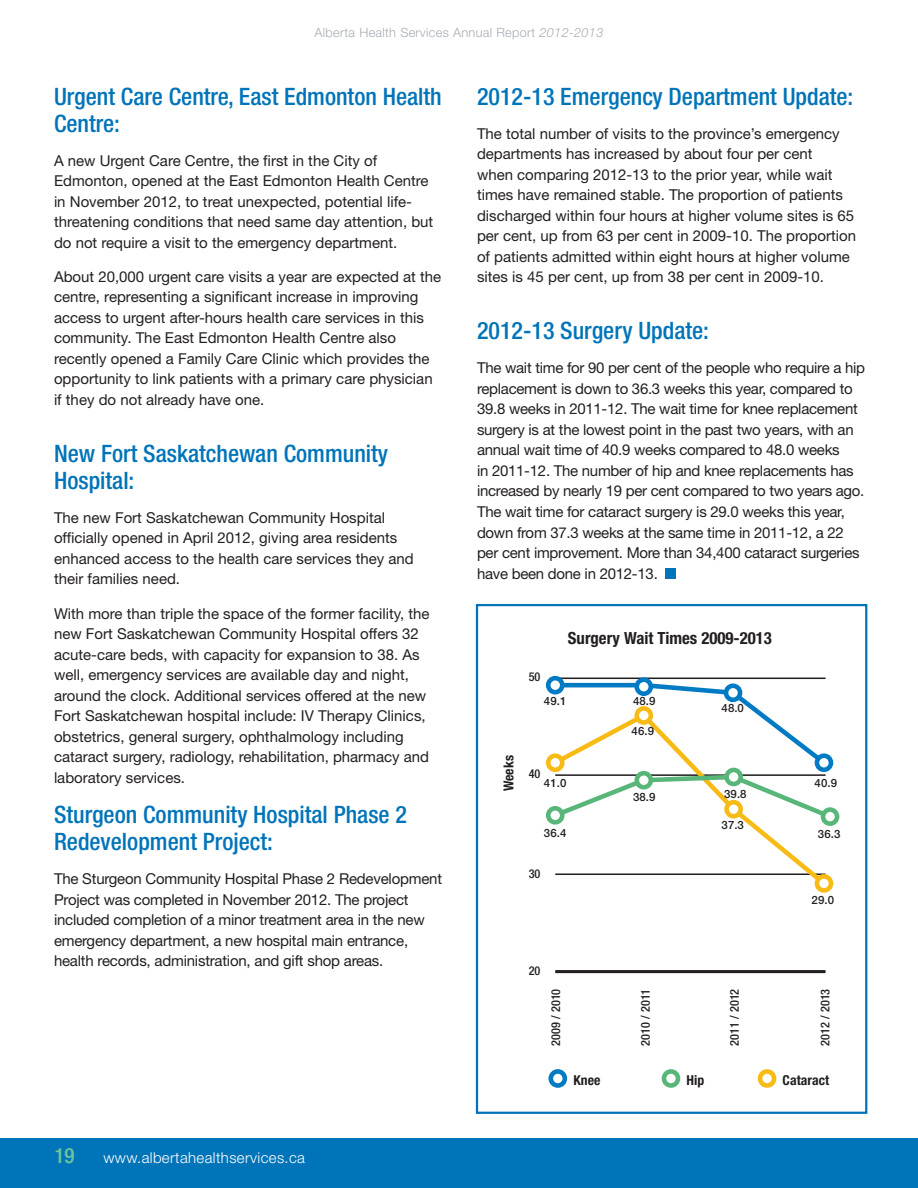
<style>
.page{position:relative;width:918px;height:1188px;background:#fff}
.page>*{position:absolute;margin:0;border:0;box-sizing:border-box;transform-origin:0 0}
.small_purple_header{font:500 condensed 24px/27px "Helvetica Neue LT Std";color:#0074b9}
.t1{font:500 condensed 21px "Helvetica Neue LT Std";color:#6ec598}
.t2{font:700 condensed 16.8px "Helvetica Neue LT Std";color:#231f20}
.t3{font:15px/20.5px "Helvetica Neue LT Std";color:#231f20}
.t4{font:15px/20.5px "Helvetica Neue LT Std";letter-spacing:-.02em;color:#231f20}
.t5{font:300 15px "Helvetica Neue LT Std";letter-spacing:.025em;color:#fff}
.t6{font:700 condensed 13.65px "Helvetica Neue LT Std";letter-spacing:.005em;color:#231f20}
.t7{font:300 12.75px "Helvetica Neue LT Std";letter-spacing:.025em;color:#a6acb4}
.t8{font:500 condensed 12.15px "Helvetica Neue LT Std";letter-spacing:.005em;color:#231f20}
.t9{font:500 11.4px "Helvetica Neue LT Std";letter-spacing:.005em;color:#231f20}
.s1{font-style:italic}
</style>
<div class="page">
<div style="left:0;top:1138px;width:918px;height:50px;background:#0074b9"></div>
<div style="left:665px;top:568px;width:11px;height:11px;background:#0074b9"></div>
<hr style="left:555px;top:970px;width:271px;height:3px;background:#231f20">
<hr style="left:555px;top:678px;width:271px;height:1px;background:#231f20">
<div style="left:546px;top:676px;width:19px;height:18px;border:5px solid #007bc3;border-radius:50%"></div>
<div style="left:634px;top:677px;width:19px;height:19px;border:5px solid #007bc3;border-radius:50%"></div>
<svg style="left:555px;top:823px;width:275px;height:67px"></svg>
<div style="left:546px;top:753px;width:19px;height:19px;border:5px solid #f8bb15;border-radius:50%"></div>
<div style="left:817px;top:876px;width:14px;height:14px;background:#fff;border-radius:50%"></div>
<div style="left:815px;top:874px;width:18px;height:19px;border:5px solid #f8bb15;border-radius:50%"></div>
<div style="left:549px;top:1069px;width:18px;height:19px;border:5px solid #007bc3;border-radius:50%"></div>
<div style="left:662px;top:1069px;width:18px;height:19px;border:5px solid #58b679;border-radius:50%"></div>
<div style="left:758px;top:1069px;width:18px;height:19px;border:5px solid #f8bb15;border-radius:50%"></div>
<svg style="left:549px;top:681px;width:287px;height:142px"></svg>
<div style="left:548px;top:808px;width:14px;height:14px;background:#fff;border-radius:50%"></div>
<div style="left:546px;top:806px;width:19px;height:19px;border:5px solid #58b679;border-radius:50%"></div>
<div style="left:637px;top:773px;width:14px;height:14px;background:#fff;border-radius:50%"></div>
<div style="left:634px;top:771px;width:19px;height:19px;border:5px solid #58b679;border-radius:50%"></div>
<div style="left:727px;top:770px;width:14px;height:14px;background:#fff;border-radius:50%"></div>
<div style="left:724px;top:768px;width:19px;height:18px;border:5px solid #58b679;border-radius:50%"></div>
<div style="left:823px;top:810px;width:14px;height:14px;background:#fff;border-radius:50%"></div>
<div style="left:821px;top:807px;width:18px;height:19px;border:5px solid #58b679;border-radius:50%"></div>
<div style="left:476px;top:604px;width:391px;height:510px;border:2px solid #0074b9"></div>
<p class="t7" style="left:315px;top:25px;width:290px">Alberta Health Services Annual Report <span class="s1">2012-2013</span></p>
<p class="small_purple_header" style="left:54px;top:83px;width:389px">Urgent Care Centre, East Edmonton Health<br>Centre:</p>
<p class="t3" style="left:54px;top:150px;width:381px">A new Urgent Care Centre, the first in the City of Edmonton, opened at the East Edmonton Health Centre in November 2012, to treat unexpected, potential life&shy;threatening conditions that need same day attention, but do not require a visit to the emergency department.</p>
<p class="t3" style="left:54px;top:266px;width:389px">About 20,000 urgent care visits a year are expected at the centre, representing a significant increase in improving access to urgent after-hours health care services in this community. The East Edmonton Health Centre also recently opened a Family Care Clinic which provides the opportunity to link patients with a primary care physician if they do not already have one.</p>
<p class="small_purple_header" style="left:54px;top:440px;width:336px">New Fort Saskatchewan Community<br>Hospital:</p>
<p class="t3" style="left:54px;top:507px;width:361px">The new Fort Saskatchewan Community Hospital officially opened in April 2012, giving area residents enhanced access to the health care services they and their families need.</p>
<p class="t3" style="left:54px;top:603px;width:377px">With more than triple the space of the former facility, the new Fort Saskatchewan Community Hospital offers 32 acute-care beds, with capacity for expansion to 38. As well, emergency services are available day and night, around the clock. Additional services offered at the new Fort Saskatchewan hospital include: IV Therapy Clinics, obstetrics, general surgery, ophthalmology including cataract surgery, radiology, rehabilitation, pharmacy and laboratory services.</p>
<p class="small_purple_header" style="left:54px;top:801px;width:355px">Sturgeon Community Hospital Phase 2<br>Redevelopment Project:</p>
<p class="t3" style="left:54px;top:868px;width:390px">The Sturgeon Community Hospital Phase 2 Redevelopment Project was completed in November 2012. The project included completion of a minor treatment area in the new emergency department, a new hospital main entrance, health records, administration, and gift shop areas.</p>
<h2 class="t1" style="left:55px;top:1143px;width:22px">19</h2>
<p class="t5" style="left:104px;top:1149px;width:203px">www.albertahealthservices.ca</p>
<p class="small_purple_header" style="left:477px;top:83px;width:378px">2012-13 Emergency Department Update:</p>
<p class="t3" style="left:477px;top:123px;width:381px">The total number of visits to the province’s emergency departments has increased by about four per cent<br>when comparing 2012-13 to the prior year, while wait times have remained stable. The proportion of patients discharged within four hours at higher volume sites is 65 per cent, up from 63 per cent in 2009-10. The proportion of patients admitted within eight hours at higher volume sites is 45 per cent, up from 38 per cent in 2009-10.</p>
<p class="small_purple_header" style="left:477px;top:317px;width:234px">2012-13 Surgery Update:</p>
<p class="t4" style="left:477px;top:358px;width:390px">The wait time for 90 per cent of the people who require a hip replacement is down to 36.3 weeks this year, compared to 39.8 weeks in 2011-12. The wait time for knee replacement surgery is at the lowest point in the past two years, with an annual wait time of 40.9 weeks compared to 48.0 weeks<br>in 2011-12. The number of hip and knee replacements has increased by nearly 19 per cent compared to two years ago.<br>The wait time for cataract surgery is 29.0 weeks this year, down from 37.3 weeks at the same time in 2011-12, a 22 per cent improvement. More than 34,400 cataract surgeries have been done in 2012-13.</p>
<p class="t8" style="left:529px;top:670px;width:13px">50</p>
<p class="t2" style="left:568px;top:628px;width:206px">Surgery Wait Times 2009-2013</p>
<p class="t9" style="left:544px;top:695px;width:24px">49.1</p>
<p class="t6" style="left:501px;top:791px;width:38px;rotate:-90deg">Weeks</p>
<p class="t8" style="left:529px;top:767px;width:13px">40</p>
<p class="t9" style="left:544px;top:776px;width:24px">41.0</p>
<p class="t9" style="left:544px;top:826px;width:24px">36.4</p>
<p class="t8" style="left:529px;top:866px;width:13px">30</p>
<p class="t8" style="left:529px;top:963px;width:13px">20</p>
<p class="t8" style="left:549px;top:1046px;width:58px;rotate:-90deg">2009 / 2010</p>
<p class="t6" style="left:573px;top:1071px;width:29px">Knee</p>
<p class="t9" style="left:633px;top:695px;width:24px">48.9</p>
<p class="t9" style="left:632px;top:725px;width:24px">46.9</p>
<p class="t9" style="left:722px;top:701px;width:24px">48.0</p>
<p class="t9" style="left:633px;top:790px;width:24px">38.9</p>
<p class="t9" style="left:724px;top:787px;width:24px">39.8</p>
<p class="t9" style="left:722px;top:818px;width:24px">37.3</p>
<p class="t9" style="left:815px;top:776px;width:24px">40.9</p>
<p class="t9" style="left:818px;top:827px;width:24px">36.3</p>
<p class="t9" style="left:812px;top:893px;width:24px">29.0</p>
<p class="t8" style="left:638px;top:1046px;width:58px;rotate:-90deg">2010 / 2011</p>
<p class="t8" style="left:727px;top:1046px;width:58px;rotate:-90deg">2011 / 2012</p>
<p class="t8" style="left:818px;top:1046px;width:58px;rotate:-90deg">2012 / 2013</p>
<p class="t6" style="left:687px;top:1071px;width:19px">Hip</p>
<p class="t6" style="left:783px;top:1071px;width:48px">Cataract</p>
</div>
